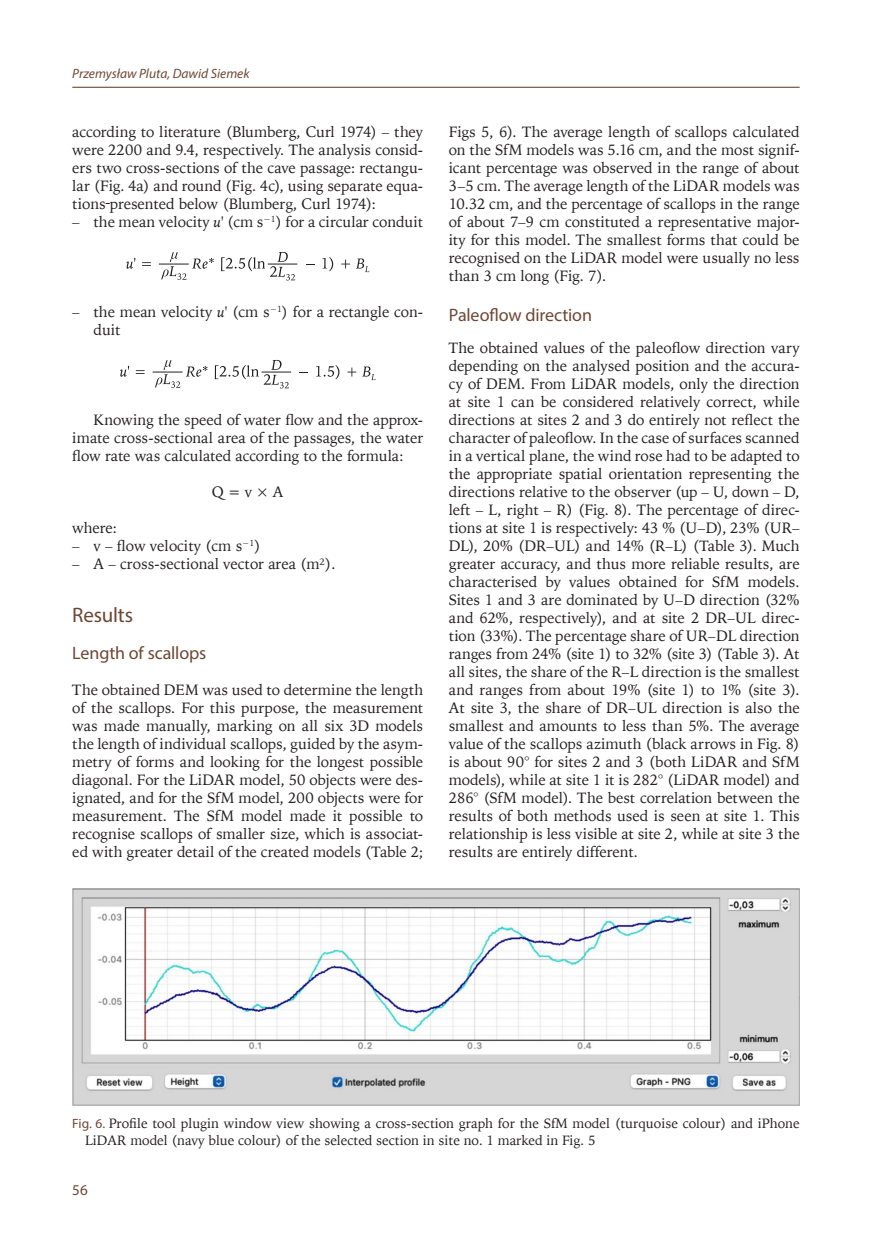
<style>
.page{position:relative;width:872px;height:1245px;background:#fff}
.page>*{position:absolute;margin:0;border:0;box-sizing:border-box;transform-origin:0 0}
.Podtytuł_1{font:21px "Myriad Pro";letter-spacing:-.01em;color:#6d4734}
.Podtytuł_2{font:18px "Myriad Pro";letter-spacing:-.01em;color:#6d4734}
.Podtytuł_2_pod_1{font:18px "Myriad Pro";letter-spacing:-.005em;color:#6d4734}
.Pierwszy{font:15px/18px "Iowan Old St EU";color:#231f20;text-align:justify}
.wzór{font:15px "Iowan Old St EU";color:#231f20}
.t1{font:15px "Myriad Pro";color:#6d4734}
.Tytuł_tabeli_ryciny_ENG{font:13.5px/16.2px "Iowan Old St EU";color:#231f20}
.t2{font:italic 13.5px "Myriad Pro";color:#6d4734}
.s1{font-style:italic}
.s2{font-family:"Myriad Pro";color:#6d4734}
</style>
<div class="page">
<hr style="left:72px;top:87px;width:727px;height:1px;background:#6d4734">
<svg style="left:126px;top:258px;width:9px;height:11px"></svg>
<svg style="left:142px;top:262px;width:9px;height:4px"></svg>
<svg style="left:322px;top:257px;width:11px;height:14px"></svg>
<svg style="left:341px;top:260px;width:9px;height:9px"></svg>
<svg style="left:356px;top:259px;width:13px;height:13px"></svg>
<svg style="left:161px;top:252px;width:53px;height:28px"></svg>
<hr style="left:159px;top:264px;width:30px;height:1px;background:#231f20">
<svg style="left:221px;top:252px;width:76px;height:28px"></svg>
<svg style="left:120px;top:366px;width:9px;height:11px"></svg>
<svg style="left:136px;top:370px;width:9px;height:4px"></svg>
<svg style="left:316px;top:365px;width:23px;height:14px"></svg>
<svg style="left:347px;top:368px;width:9px;height:9px"></svg>
<svg style="left:362px;top:367px;width:13px;height:13px"></svg>
<svg style="left:153px;top:360px;width:54px;height:28px"></svg>
<svg style="left:215px;top:360px;width:74px;height:28px"></svg>
<hr style="left:261px;top:372px;width:30px;height:1px;background:#231f20">
<img style="left:72px;top:888px;width:727px;height:217px">
<p class="t2" style="left:72px;top:65px;width:179px">Przemysław Pluta, Dawid Siemek</p>
<p class="Pierwszy" style="left:72px;top:123px;width:352px">according to literature (Blumberg, Curl 1974) – they were 2200 and 9.4, respectively. The analysis consid&shy;ers two cross-sections of the cave passage: rectangu&shy;lar (Fig. 4a) and round (Fig. 4c), using separate equa&shy;tions presented below (Blumberg, Curl 1974):</p>
<p class="Pierwszy" style="left:72px;top:213px;width:352px">– the mean velocity <span class="s1">u</span>' (cm s<sup>−1</sup>) for a circular conduit</p>
<p class="Pierwszy" style="left:94px;top:303px;width:331px;text-indent:-21px">– the mean velocity <span class="s1">u</span>' (cm s<sup>−1</sup>) for a rectangle con&shy;duit</p>
<p class="Pierwszy" style="left:72px;top:411px;width:352px;text-indent:21px">Knowing the speed of water flow and the approx&shy;imate cross-sectional area of the passages, the water flow rate was calculated according to the formula:</p>
<p class="wzór" style="left:212px;top:482px;width:73px">Q = v × A</p>
<p class="Pierwszy" style="left:72px;top:519px;width:46px">where:</p>
<p class="Pierwszy" style="left:72px;top:537px;width:190px">– v – flow velocity (cm s<sup>−1</sup>)</p>
<p class="Pierwszy" style="left:72px;top:555px;width:265px">– A – cross-sectional vector area (m²).</p>
<p class="Podtytuł_1" style="left:72px;top:602px;width:62px">Results</p>
<p class="Podtytuł_2_pod_1" style="left:72px;top:641px;width:136px">Length of scallops</p>
<p class="Pierwszy" style="left:72px;top:681px;width:352px">The obtained DEM was used to determine the length of the scallops. For this purpose, the measurement was made manually, marking on all six 3D models the length of individual scallops, guided by the asym&shy;metry of forms and looking for the longest possible diagonal. For the LiDAR model, 50 objects were des&shy;ignated, and for the SfM model, 200 objects were for measurement. The SfM model made it possible to recognise scallops of smaller size, which is associat&shy;ed with greater detail of the created models (Table 2;</p>
<p class="Pierwszy" style="left:449px;top:123px;width:352px">Figs 5, 6). The average length of scallops calculated on the SfM models was 5.16 cm, and the most signif&shy;icant percentage was observed in the range of about 3–5 cm. The average length of the LiDAR models was 10.32 cm, and the percentage of scallops in the range of about 7–9 cm constituted a representative major&shy;ity for this model. The smallest forms that could be recognised on the LiDAR model were usually no less than 3 cm long (Fig. 7).</p>
<p class="Podtytuł_2" style="left:449px;top:304px;width:145px">Paleoflow direction</p>
<p class="Pierwszy" style="left:449px;top:339px;width:352px">The obtained values of the paleoflow direction vary depending on the analysed position and the accura&shy;cy of DEM. From LiDAR models, only the direction at site 1 can be considered relatively correct, while directions at sites 2 and 3 do entirely not reflect the character of paleoflow. In the case of surfaces scanned in a vertical plane, the wind rose had to be adapted to the appropriate spatial orientation representing the directions relative to the observer (up – U, down – D, left – L, right – R) (Fig. 8). The percentage of direc&shy;tions at site 1 is respectively: 43 % (U–D), 23% (UR– DL), 20% (DR–UL) and 14% (R–L) (Table 3). Much greater accuracy, and thus more reliable results, are characterised by values obtained for SfM models.<br>Sites 1 and 3 are dominated by U–D direction (32% and 62%, respectively), and at site 2 DR–UL direc&shy;tion (33%). The percentage share of UR–DL direction ranges from 24% (site 1) to 32% (site 3) (Table 3). At all sites, the share of the R–L direction is the smallest and ranges from about 19% (site 1) to 1% (site 3).<br>At site 3, the share of DR–UL direction is also the smallest and amounts to less than 5%. The average value of the scallops azimuth (black arrows in Fig. 8) is about 90° for sites 2 and 3 (both LiDAR and SfM models), while at site 1 it is 282° (LiDAR model) and 286° (SfM model). The best correlation between the results of both methods used is seen at site 1. This relationship is less visible at site 2, while at site 3 the results are entirely different.</p>
<p class="Tytuł_tabeli_ryciny_ENG" style="left:85px;top:1116px;width:716px;text-indent:-13px"><span class="s2">Fig. 6.</span> Profile tool plugin window view showing a cross-section graph for the SfM model (turquoise colour) and iPhone<br>LiDAR model (navy blue colour) of the selected section in site no. 1 marked in Fig. 5</p>
<p class="t1" style="left:72px;top:1181px;width:17px">56</p>
</div>
